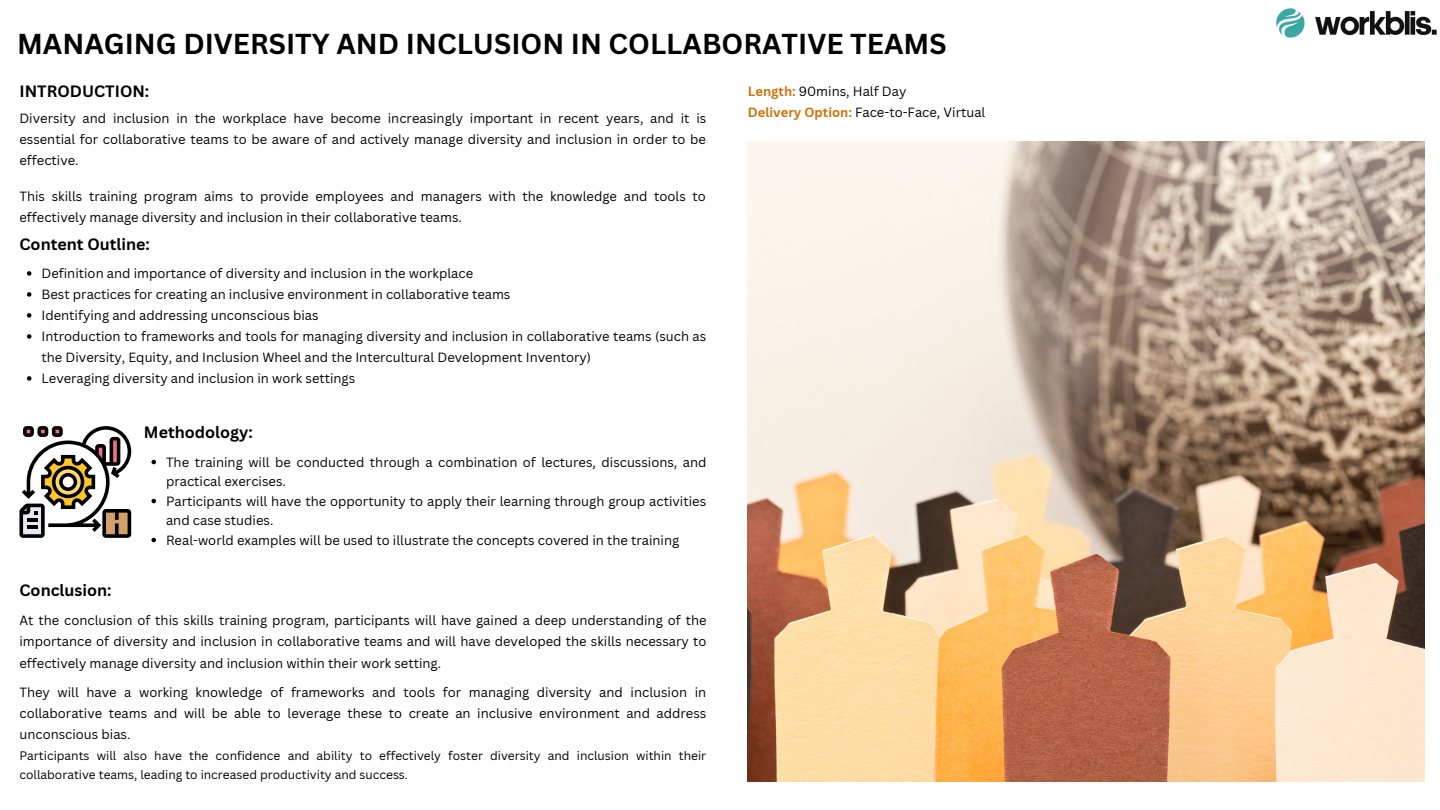
<style>
.page{position:relative;width:1440px;height:810px;background:#fff}
.page>*{position:absolute;margin:0;border:0;box-sizing:border-box;transform-origin:0 0}
.t1{font:700 28.1px "Canva Sans";color:#000}
.t2{font:700 16px "Canva Sans";color:#000}
.t3{font:13px/21px "Canva Sans";color:#000}
.t4{font:12px/19.6px "Canva Sans";color:#000}
.s1{font-weight:700;color:#cd730a}
</style>
<div class="page">
<img style="left:1276px;top:8px;width:161px;height:30px">
<svg style="left:19px;top:426px;width:112px;height:112px"></svg>
<img style="left:747px;top:141px;width:677px;height:641px">
<svg style="left:27px;top:271px;width:4px;height:5px"></svg>
<svg style="left:27px;top:292px;width:4px;height:5px"></svg>
<svg style="left:27px;top:313px;width:4px;height:5px"></svg>
<svg style="left:27px;top:334px;width:4px;height:5px"></svg>
<svg style="left:27px;top:376px;width:4px;height:5px"></svg>
<svg style="left:151px;top:460px;width:5px;height:4px"></svg>
<svg style="left:151px;top:499px;width:5px;height:4px"></svg>
<svg style="left:151px;top:538px;width:5px;height:4px"></svg>
<h1 class="t1" style="left:17px;top:24px;width:931px">MANAGING DIVERSITY AND INCLUSION IN COLLABORATIVE TEAMS</h1>
<p class="t2" style="left:19px;top:79px;width:131px">INTRODUCTION:</p>
<p class="t3" style="left:748px;top:81px;width:239px"><span class="s1">Length:</span> 90mins, Half Day<br><span class="s1">Delivery Option:</span> Face-to-Face, Virtual</p>
<p class="t3" style="left:19px;top:108px;width:688px;text-align:justify">Diversity and inclusion in the workplace have become increasingly important in recent years, and it is essential for collaborative teams to be aware of and actively manage diversity and inclusion in order to be effective.</p>
<p class="t3" style="left:19px;top:185px;width:688px">This skills training program aims to provide employees and managers with the knowledge and tools to effectively manage diversity and inclusion in their collaborative teams.</p>
<p class="t2" style="left:19px;top:232px;width:132px">Content Outline:</p>
<p class="t3" style="left:42px;top:262px;width:666px">Definition and importance of diversity and inclusion in the workplace<br>Best practices for creating an inclusive environment in collaborative teams<br>Identifying and addressing unconscious bias<br>Introduction to frameworks and tools for managing diversity and inclusion in collaborative teams (such as the Diversity, Equity, and Inclusion Wheel and the Intercultural Development Inventory)<br>Leveraging diversity and inclusion in work settings</p>
<p class="t2" style="left:144px;top:421px;width:110px">Methodology:</p>
<p class="t3" style="left:166px;top:452px;width:542px;line-height:19.5px">The training will be conducted through a combination of lectures, discussions, and practical exercises.<br>Participants will have the opportunity to apply their learning through group activities and case studies.<br>Real-world examples will be used to illustrate the concepts covered in the training</p>
<p class="t2" style="left:19px;top:579px;width:94px">Conclusion:</p>
<p class="t3" style="left:19px;top:609px;width:689px;line-height:21.3px;text-align:justify">At the conclusion of this skills training program, participants will have gained a deep understanding of the importance of diversity and inclusion in collaborative teams and will have developed the skills necessary to effectively manage diversity and inclusion within their work setting.</p>
<p class="t3" style="left:19px;top:681px;width:688px;line-height:21.3px;text-align:justify">They will have a working knowledge of frameworks and tools for managing diversity and inclusion in collaborative teams and will be able to leverage these to create an inclusive environment and address unconscious bias.</p>
<p class="t4" style="left:19px;top:745px;width:688px">Participants will also have the confidence and ability to effectively foster diversity and inclusion within their collaborative teams, leading to increased productivity and success.</p>
</div>
